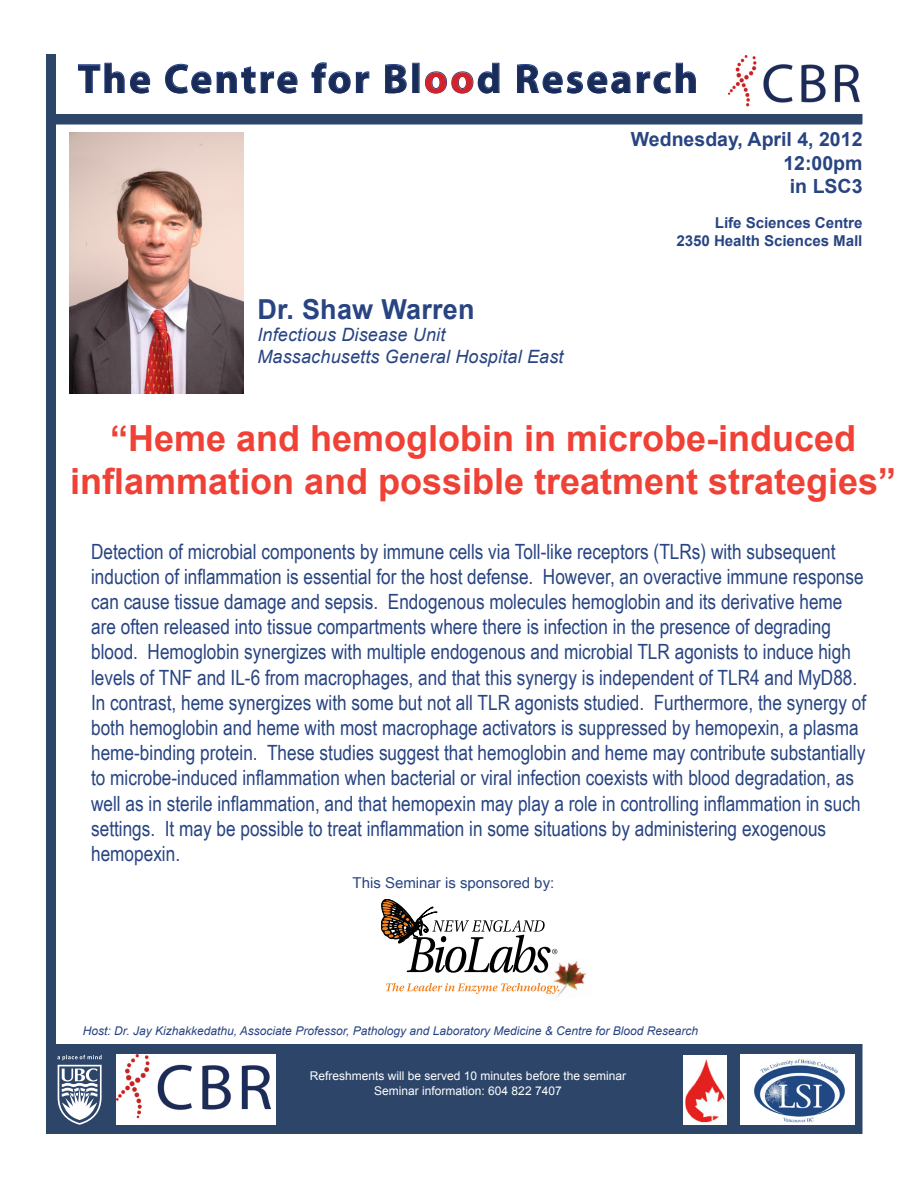
<style>
.page{position:relative;width:918px;height:1188px;background:#fff}
.page>*{position:absolute;margin:0;border:0;box-sizing:border-box;transform-origin:0 0}
.t1{font:700 41.25px "Myriad Pro";letter-spacing:.06em;color:#192c57}
.t2{font:700 36px/43.2px "Arial";color:#ef4135;text-align:center}
.t3{font:700 27.6px "Arial";letter-spacing:.01em;color:#284482}
.t4{font:21px/25.2px "Arial Narrow";color:#284482}
.t5{font:700 19.5px/23.4px "Arial";color:#284482;text-align:right}
.t6{font:italic 18.3px/21.6px "Arial";letter-spacing:.01em;color:#284482}
.t7{font:700 15px/18px "Arial";color:#284482;text-align:right}
.t8{font:15px "Arial Unicode MS";color:#284482}
.t9{font:italic 12px "Arial";color:#284482}
.t10{font:12px/14.4px "Arial";color:#fff;text-align:center}
.s1{color:#d2232a}
</style>
<div class="page">
<div style="left:54px;top:1042px;width:810px;height:94px;background:#2c4569;border:2px solid #fff"></div>
<div style="left:54px;top:112px;width:810px;height:14px;background:#2c4569;border:2px solid #fefffd"></div>
<svg style="left:78px;top:63px;width:46px;height:30px"></svg>
<svg style="left:130px;top:72px;width:20px;height:21px"></svg>
<svg style="left:165px;top:64px;width:46px;height:29px"></svg>
<svg style="left:217px;top:67px;width:38px;height:26px"></svg>
<svg style="left:261px;top:72px;width:36px;height:21px"></svg>
<svg style="left:312px;top:63px;width:38px;height:30px"></svg>
<svg style="left:356px;top:72px;width:13px;height:21px"></svg>
<svg style="left:385px;top:64px;width:22px;height:29px"></svg>
<svg style="left:425px;top:63px;width:74px;height:30px"></svg>
<svg style="left:517px;top:64px;width:114px;height:29px"></svg>
<svg style="left:637px;top:63px;width:59px;height:30px"></svg>
<div style="left:46px;top:54px;width:10px;height:1080px;background:#2c4569"></div>
<img style="left:729px;top:56px;width:131px;height:50px">
<img style="left:741px;top:1054px;width:114px;height:71px">
<img style="left:684px;top:1055px;width:43px;height:70px">
<img style="left:116px;top:1054px;width:159px;height:70px">
<svg style="left:57px;top:1055px;width:45px;height:70px"></svg>
<img style="left:70px;top:132px;width:173px;height:262px">
<img style="left:554px;top:961px;width:32px;height:37px">
<svg style="left:381px;top:899px;width:176px;height:74px"></svg>
<svg style="left:386px;top:983px;width:173px;height:11px"></svg>
<h1 class="t1" style="left:78px;top:52px;width:622px">The Centre for Bl<span class="s1">oo</span>d Research</h1>
<h3 class="t3" style="left:257px;top:291px;width:219px">Dr. Shaw Warren</h3>
<p class="t6" style="left:257px;top:324px;width:308px">Infectious Disease Unit<br>Massachusetts General Hospital East</p>
<p class="t5" style="left:631px;top:129px;width:233px">Wednesday, April 4, 2012<br>12:00pm<br>in LSC3</p>
<p class="t7" style="left:677px;top:214px;width:188px">Life Sciences Centre<br>2350 Health Sciences Mall</p>
<h2 class="t2" style="left:70px;top:418px;width:828px">“Heme and hemoglobin in microbe-induced inflammation and possible treatment strategies”</h2>
<p class="t4" style="left:91px;top:538px;width:777px">Detection of microbial components by immune cells via Toll-like receptors (TLRs) with subsequent induction of inflammation is essential for the host defense. However, an overactive immune response can cause tissue damage and sepsis. Endogenous molecules hemoglobin and its derivative heme are often released into tissue compartments where there is infection in the presence of degrading blood. Hemoglobin synergizes with multiple endogenous and microbial TLR agonists to induce high levels of TNF and IL-6 from macrophages, and that this synergy is independent of TLR4 and MyD88.<br>In contrast, heme synergizes with some but not all TLR agonists studied. Furthermore, the synergy of both hemoglobin and heme with most macrophage activators is suppressed by hemopexin, a plasma heme-binding protein. These studies suggest that hemoglobin and heme may contribute substantially to microbe-induced inflammation when bacterial or viral infection coexists with blood degradation, as well as in sterile inflammation, and that hemopexin may play a role in controlling inflammation in such settings. It may be possible to treat inflammation in some situations by administering exogenous hemopexin.</p>
<p class="t8" style="left:353px;top:872px;width:203px">This Seminar is sponsored by:</p>
<p class="t9" style="left:83px;top:1023px;width:617px">Host: Dr. Jay Kizhakkedathu, Associate Professor, Pathology and Laboratory Medicine &amp; Centre for Blood Research</p>
<p class="t10" style="left:310px;top:1069px;width:318px">Refreshments will be served 10 minutes before the seminar<br>Seminar information: 604 822 7407</p>
</div>
